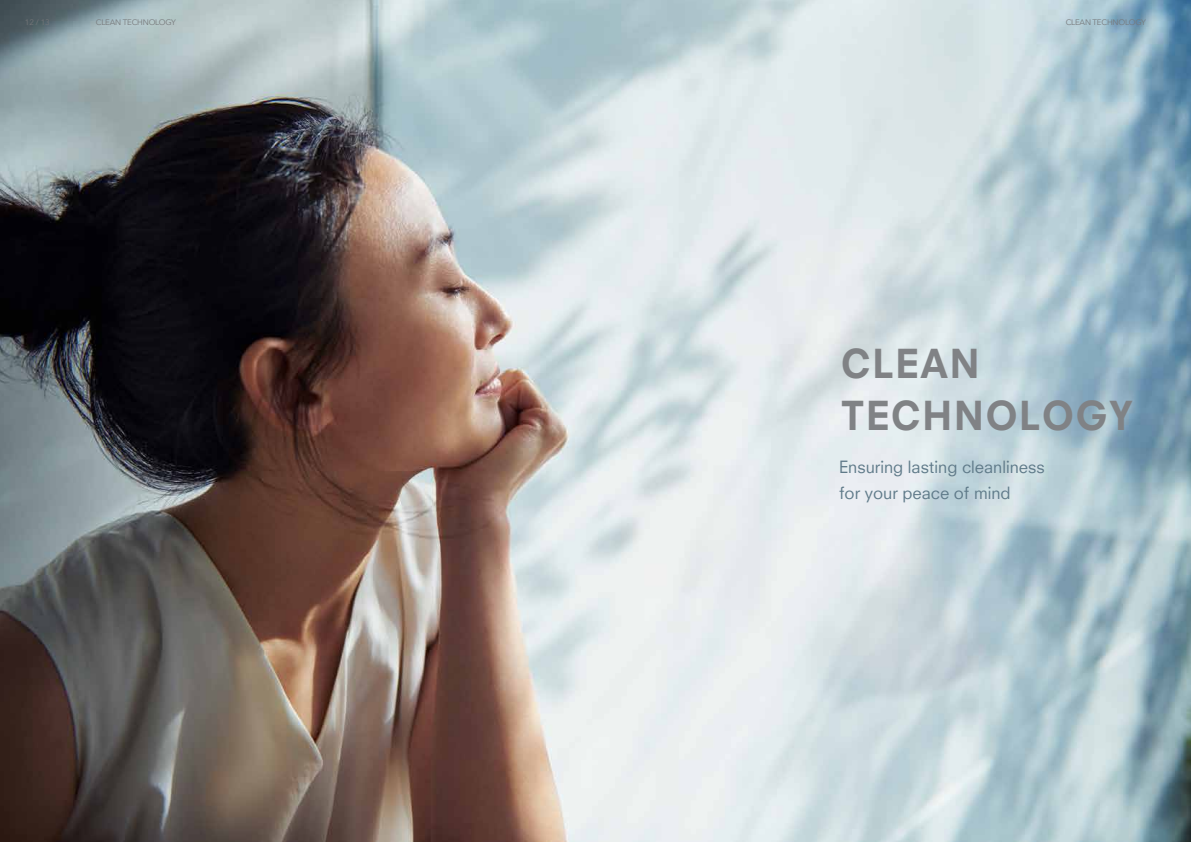
<style>
.page{position:relative;width:1191px;height:842px;background:#fff}
.page>*{position:absolute;margin:0;border:0;box-sizing:border-box;transform-origin:0 0}
.t1{font:800 39px/52px "Neuzeit SLT";letter-spacing:.03em;color:#808285}
.t2{font:16.5px/26px "Neuzeit SLT";color:#5f7a89}
.t3{font:8px "Avenir Next";letter-spacing:-.025em;color:#757779}
</style>
<div class="page">
<img style="left:0;top:0;width:1191px;height:842px">
<p class="t3" style="left:25px;top:15px;width:27px">12 / 13</p>
<p class="t3" style="left:96px;top:15px;width:82px">CLEAN TECHNOLOGY</p>
<p class="t3" style="left:1065px;top:15px;width:82px">CLEAN TECHNOLOGY</p>
<h1 class="t1" style="left:840px;top:337px;width:294px">CLEAN<br>TECHNOLOGY</h1>
<p class="t2" style="left:839px;top:453px;width:207px">Ensuring lasting cleanliness for your peace of mind</p>
</div>
